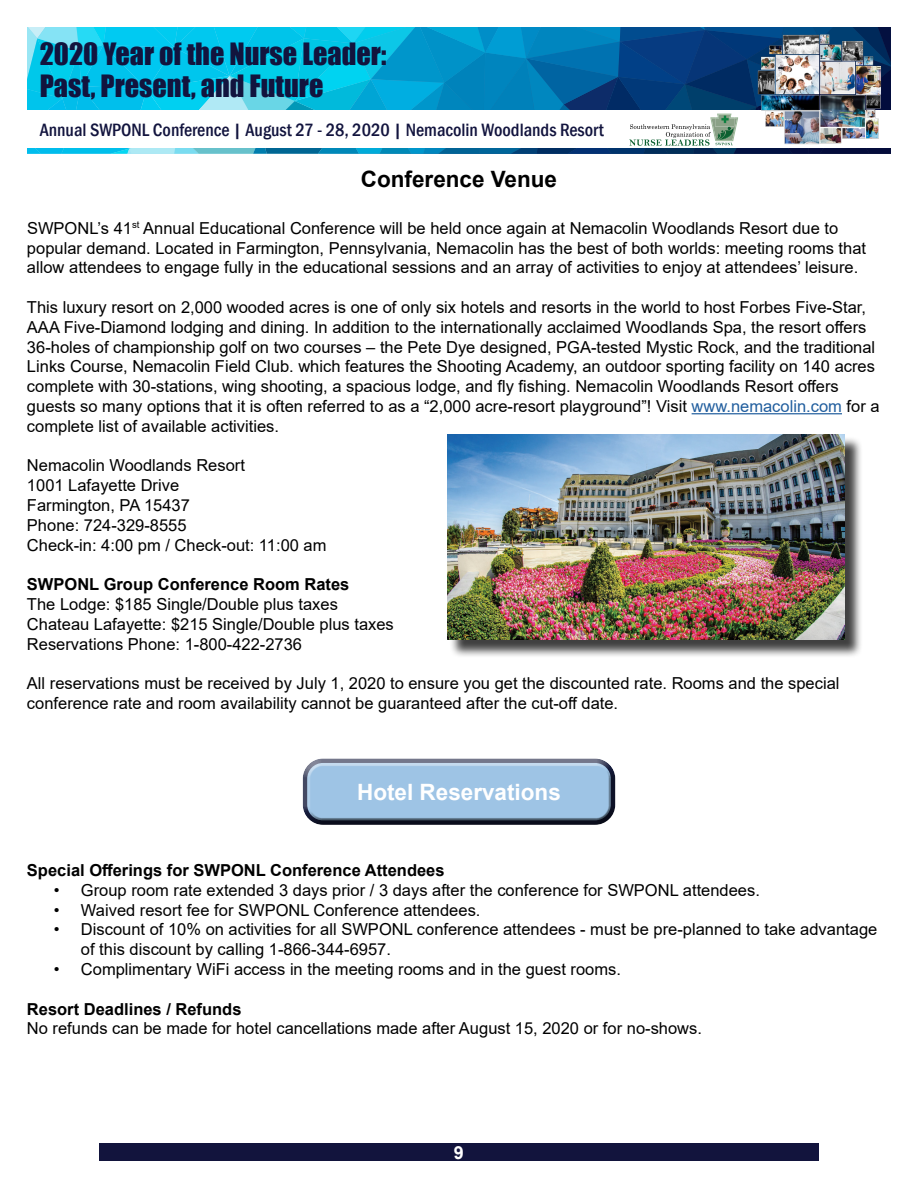
<style>
.page{position:relative;width:918px;height:1188px;background:#fff}
.page>*{position:absolute;margin:0;border:0;box-sizing:border-box;transform-origin:0 0}
.t1{font:28.2px/32.4px "Impact";color:#12143e}
.t2{font:700 22.5px "Arial";color:#fff}
.t3{font:700 22.5px "Arial";color:#000}
.t4{font:500 condensed 18.3px "Franklin Gothic";color:#12143e}
.t5{font:700 18px "Arial";color:#fff}
.t6{font:16.5px/19.8px "Arial";color:#000}
.t7{font:700 16.5px "Arial";color:#000}
.s1{color:#215e9e}
</style>
<div class="page">
<svg style="left:27px;top:27px;width:864px;height:127px"></svg>
<img style="left:715px;top:113px;width:19px;height:1px">
<img style="left:715px;top:118px;width:19px;height:9px">
<img style="left:715px;top:114px;width:19px;height:4px">
<img style="left:755px;top:31px;width:130px;height:116px">
<div style="left:99px;top:1144px;width:720px;height:17px;background:#12143d"></div>
<hr style="left:692px;top:413px;width:150px;height:1px;background:#215e9e">
<div style="left:295px;top:750px;width:328px;height:67px;background:#fff;opacity:.75"></div>
<div style="left:295px;top:762px;width:328px;height:63px;background:#000;opacity:.75"></div>
<div style="left:450px;top:437px;width:413px;height:221px;background:#000;opacity:.75"></div>
<img style="left:447px;top:434px;width:398px;height:205px">
<h1 class="t1" style="left:40px;top:37px;width:348px">2020 Year of the Nurse Leader:<br>Past, Present, and Future</h1>
<p class="t4" style="left:40px;top:118px;width:566px">Annual SWPONL Conference | August 27 - 28, 2020 | Nemacolin Woodlands Resort</p>
<h2 class="t3" style="left:361px;top:163px;width:198px">Conference Venue</h2>
<p class="t6" style="left:27px;top:218px;width:841px">SWPONL’s 41<sup>st</sup> Annual Educational Conference will be held once again at Nemacolin Woodlands Resort due to popular demand. Located in Farmington, Pennsylvania, Nemacolin has the best of both worlds: meeting rooms that allow attendees to engage fully in the educational sessions and an array of activities to enjoy at attendees’ leisure.</p>
<p class="t6" style="left:27px;top:297px;width:854px">This luxury resort on 2,000 wooded acres is one of only six hotels and resorts in the world to host Forbes Five-Star, AAA Five-Diamond lodging and dining. In addition to the internationally acclaimed Woodlands Spa, the resort offers 36-holes of championship golf on two courses – the Pete Dye designed, PGA-tested Mystic Rock, and the traditional Links Course, Nemacolin Field Club. which features the Shooting Academy, an outdoor sporting facility on 140 acres complete with 30-stations, wing shooting, a spacious lodge, and fly fishing. Nemacolin Woodlands Resort offers guests so many options that it is often referred to as a “2,000 acre-resort playground”! Visit <span class="s1">www.nemacolin.com</span> for a complete list of available activities.</p>
<p class="t6" style="left:27px;top:456px;width:301px">Nemacolin Woodlands Resort<br>1001 Lafayette Drive<br>Farmington, PA 15437<br>Phone: 724-329-8555<br>Check-in: 4:00 pm / Check-out: 11:00 am</p>
<p class="t7" style="left:27px;top:573px;width:324px">SWPONL Group Conference Room Rates</p>
<p class="t6" style="left:27px;top:594px;width:368px">The Lodge: $185 Single/Double plus taxes<br>Chateau Lafayette: $215 Single/Double plus taxes<br>Reservations Phone: 1-800-422-2736</p>
<p class="t6" style="left:27px;top:673px;width:814px">All reservations must be received by July 1, 2020 to ensure you get the discounted rate. Rooms and the special conference rate and room availability cannot be guaranteed after the cut-off date.</p>
<h2 class="t2" style="left:357px;top:776px;width:205px">Hotel Reservations</h2>
<p class="t7" style="left:27px;top:859px;width:419px">Special Offerings for SWPONL Conference Attendees</p>
<p class="t6" style="left:54px;top:880px;width:707px">• Group room rate extended 3 days prior / 3 days after the conference for SWPONL attendees.</p>
<p class="t6" style="left:54px;top:900px;width:428px">• Waived resort fee for SWPONL Conference attendees.</p>
<p class="t6" style="left:81px;top:920px;width:798px;text-indent:-27px">• Discount of 10% on activities for all SWPONL conference attendees - must be pre-planned to take advantage of this discount by calling 1-866-344-6957.</p>
<p class="t6" style="left:54px;top:959px;width:569px">• Complimentary WiFi access in the meeting rooms and in the guest rooms.</p>
<p class="t7" style="left:27px;top:997px;width:216px">Resort Deadlines / Refunds</p>
<p class="t6" style="left:27px;top:1019px;width:677px">No refunds can be made for hotel cancellations made after August 15, 2020 or for no-shows.</p>
<p class="t5" style="left:454px;top:1140px;width:12px">9</p>
</div>
